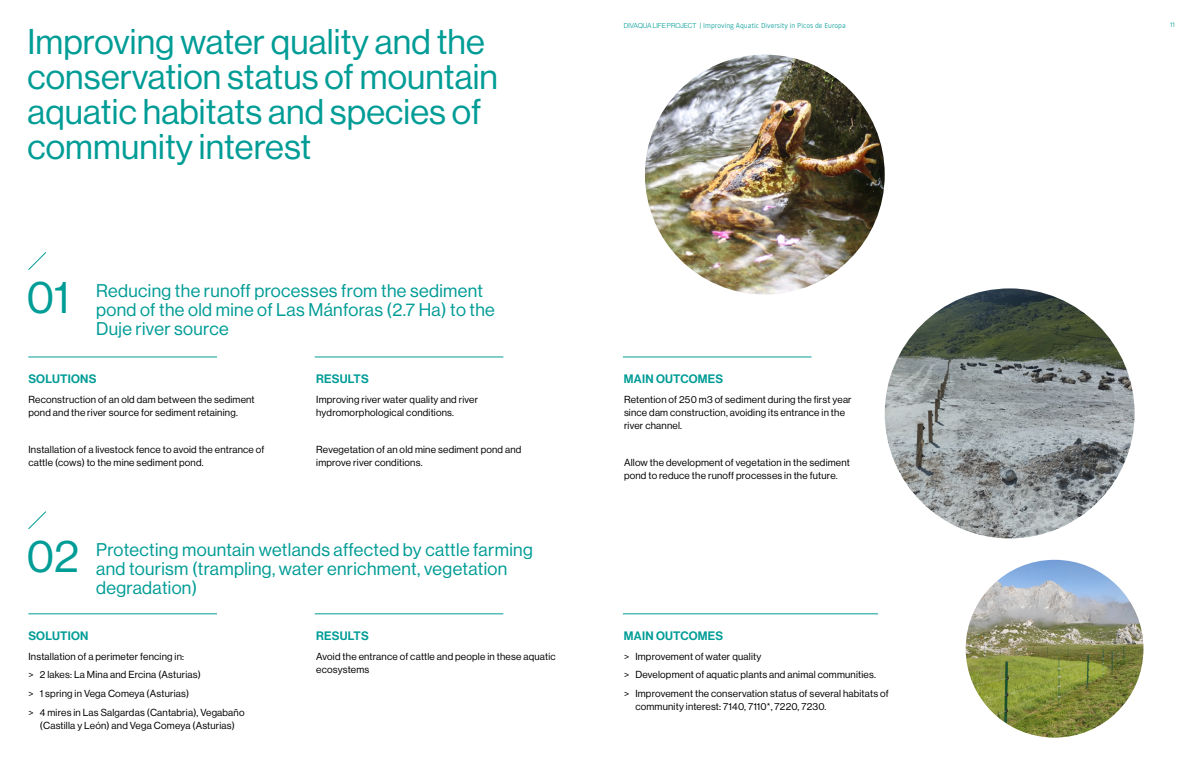
<style>
.page{position:relative;width:1191px;height:766px;background:#fff}
.page>*{position:absolute;margin:0;border:0;box-sizing:border-box;transform-origin:0 0}
.t1{font:45px "N Haas Grotesk DS Pro 55 Rg";color:#009c96}
.t2{font:35px/35px "N Haas Grotesk DS Pro 55 Rg";letter-spacing:.005em;color:#009c96}
.t3{font:18px/19px "N Haas Grotesk DS Pro 55 Rg";letter-spacing:.02em;color:#009c96}
.t4{font:12px "N Haas Grotesk DS Pro 65 Md";letter-spacing:.02em;color:#009c96}
.t5{font:10px/13px "N Haas Grotesk DS Pro 55 Rg";letter-spacing:.02em;color:#000}
.t6{font:300 7px "Bould";color:#009c96}
.t7{font:7px "N Haas Grotesk DS Pro 45 Lt";color:#009c96}
.s1{font-family:"N Haas Grotesk DS Pro 45 Lt";font-weight:400}
</style>
<div class="page">
<hr style="left:28px;top:356px;width:189px;height:1px;background:#009c96">
<hr style="left:28px;top:613px;width:189px;height:1px;background:#009c96">
<hr style="left:315px;top:356px;width:188px;height:1px;background:#009c96">
<hr style="left:315px;top:613px;width:188px;height:1px;background:#009c96">
<hr style="left:623px;top:356px;width:188px;height:1px;background:#009c96">
<hr style="left:623px;top:613px;width:255px;height:1px;background:#009c96">
<svg style="left:28px;top:252px;width:19px;height:18px"></svg>
<svg style="left:28px;top:511px;width:18px;height:18px"></svg>
<img style="left:884px;top:288px;width:250px;height:250px;border-radius:125px">
<img style="left:965px;top:559px;width:178px;height:178px;border-radius:89px">
<img style="left:645px;top:55px;width:239px;height:239px;border-radius:120px">
<h2 class="t2" style="left:27px;top:24px;width:472px">Improving water quality and the conservation status of mountain aquatic habitats and species of community interest</h2>
<h1 class="t1" style="left:26px;top:272px;width:45px">01</h1>
<h3 class="t3" style="left:96px;top:281px;width:400px">Reducing the runoff processes from the sediment pond of the old mine of Las Mánforas (2.7 Ha) to the<br>Duje river source</h3>
<p class="t4" style="left:28px;top:372px;width:70px">SOLUTIONS</p>
<p class="t5" style="left:28px;top:392px;width:228px">Reconstruction of an old dam between the sediment pond and the river source for sediment retaining.</p>
<p class="t5" style="left:28px;top:443px;width:237px">Installation of a livestock fence to avoid the entrance of cattle (cows) to the mine sediment pond.</p>
<p class="t4" style="left:316px;top:372px;width:54px">RESULTS</p>
<p class="t5" style="left:316px;top:392px;width:163px">Improving river water quality and river hydromorphological conditions.</p>
<p class="t5" style="left:316px;top:443px;width:207px">Revegetation of an old mine sediment pond and improve river conditions.</p>
<h1 class="t1" style="left:26px;top:531px;width:54px">02</h1>
<h3 class="t3" style="left:96px;top:540px;width:438px">Protecting mountain wetlands affected by cattle farming and tourism (trampling, water enrichment, vegetation degradation)</h3>
<p class="t4" style="left:28px;top:628px;width:62px">SOLUTION</p>
<p class="t4" style="left:316px;top:628px;width:54px">RESULTS</p>
<p class="t5" style="left:28px;top:646px;width:218px;line-height:18.7px">Installation of a perimeter fencing in:<br>&gt; 2 lakes: La Mina and Ercina (Asturias)<br>&gt; 1 spring in Vega Comeya (Asturias)<br>&gt; 4 mires in Las Salgardas (Cantabria), Vegabaño</p>
<p class="t5" style="left:40px;top:718px;width:197px">(Castilla y León) and Vega Comeya (Asturias)</p>
<p class="t5" style="left:316px;top:649px;width:241px">Avoid the entrance of cattle and people in these aquatic ecosystems</p>
<p class="t6" style="left:624px;top:21px;width:223px"><span class="s1">DIVAQUA LIFE PROJECT |</span> Improving Aquatic Diversity in Picos de Europa</p>
<p class="t7" style="left:1170px;top:21px;width:6px">11</p>
<p class="t4" style="left:624px;top:372px;width:101px">MAIN OUTCOMES</p>
<p class="t5" style="left:624px;top:392px;width:229px">Retention of 250 m3 of sediment during the first year since dam construction, avoiding its entrance in the river channel.</p>
<p class="t5" style="left:624px;top:456px;width:227px">Allow the development of vegetation in the sediment pond to reduce the runoff processes in the future.</p>
<p class="t4" style="left:624px;top:628px;width:101px">MAIN OUTCOMES</p>
<p class="t5" style="left:624px;top:646px;width:266px;line-height:18.7px">&gt; Improvement of water quality<br>&gt; Development of aquatic plants and animal communities.<br>&gt; Improvement the conservation status of several habitats of</p>
<p class="t5" style="left:635px;top:699px;width:193px">community interest: 7140, 7110*, 7220, 7230.</p>
</div>
